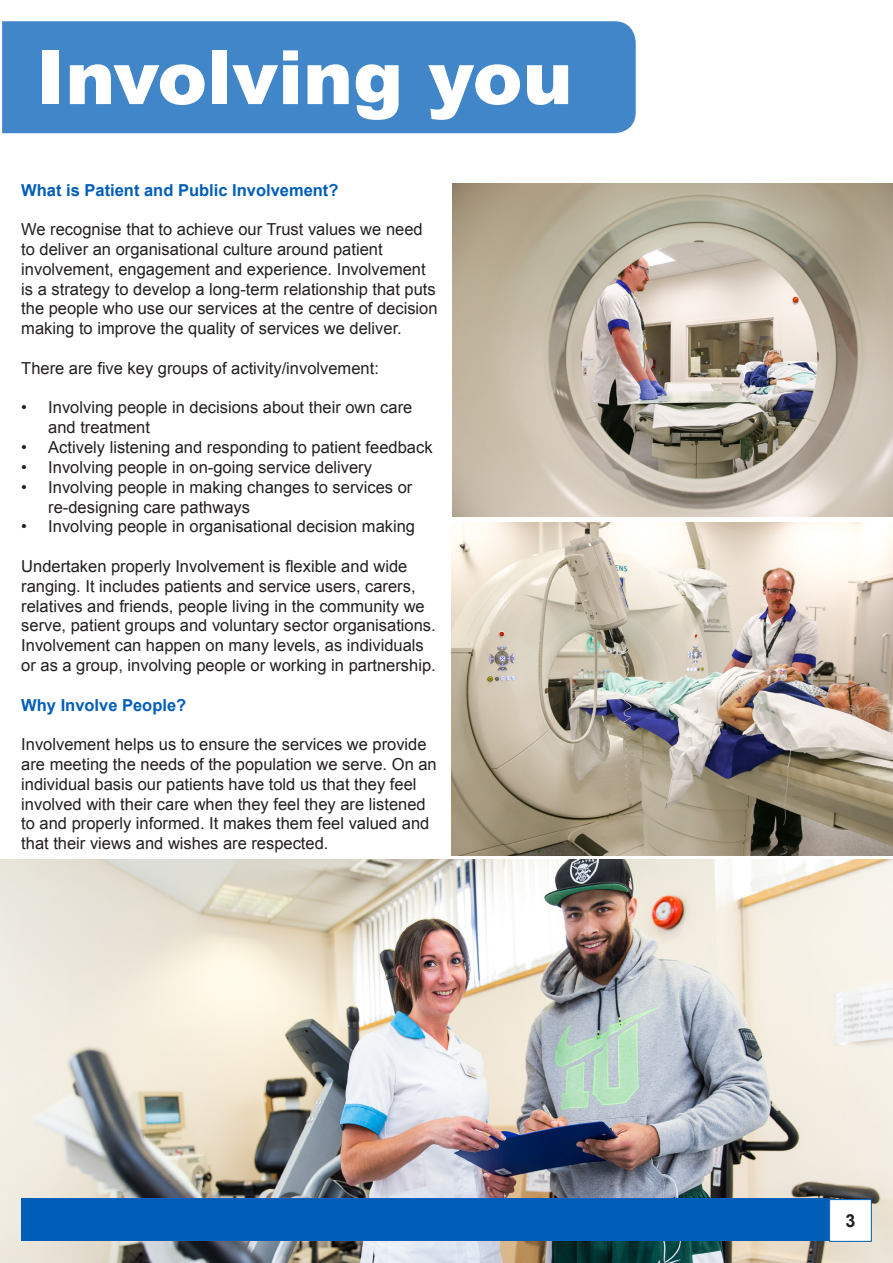
<style>
.page{position:relative;width:893px;height:1263px;background:#fff}
.page>*{position:absolute;margin:0;border:0;box-sizing:border-box;transform-origin:0 0}
.t1{font:900 75px "Arial";color:#fff}
.t2{font:700 18px "Arial";color:#231f20}
.t3{font:16.5px/19.8px "Arial";color:#231f20}
.t4{font:700 16.5px "Arial";color:#005eb8}
</style>
<div class="page">
<div style="left:2px;top:21px;width:634px;height:112px;background:#4086c9"></div>
<img style="left:453px;top:184px;width:440px;height:332px">
<img style="left:0;top:860px;width:893px;height:403px">
<img style="left:452px;top:523px;width:441px;height:332px">
<div style="left:21px;top:1198px;width:808px;height:43px;background:#005eb8"></div>
<div style="left:830px;top:1199px;width:41px;height:42px;background:#fff"></div>
<div style="left:829px;top:1199px;width:43px;height:43px;border:1px solid #005eb8"></div>
<p class="t1" style="left:36px;top:23px;width:538px">Involving you</p>
<p class="t4" style="left:21px;top:179px;width:319px">What is Patient and Public Involvement?</p>
<p class="t3" style="left:21px;top:220px;width:418px">We recognise that to achieve our Trust values we need to deliver an organisational culture around patient involvement, engagement and experience. Involvement is a strategy to develop a long-term relationship that puts the people who use our services at the centre of decision making to improve the quality of services we deliver.</p>
<p class="t3" style="left:21px;top:358px;width:359px">There are five key groups of activity/involvement:</p>
<p class="t3" style="left:48px;top:398px;width:366px;text-indent:-27px">• Involving people in decisions about their own care and treatment</p>
<p class="t3" style="left:21px;top:438px;width:413px">• Actively listening and responding to patient feedback</p>
<p class="t3" style="left:21px;top:457px;width:352px">• Involving people in on-going service delivery</p>
<p class="t3" style="left:48px;top:477px;width:366px;text-indent:-27px">• Involving people in making changes to services or re-designing care pathways</p>
<p class="t3" style="left:21px;top:517px;width:395px">• Involving people in organisational decision making</p>
<p class="t3" style="left:21px;top:556px;width:416px">Undertaken properly Involvement is flexible and wide ranging. It includes patients and service users, carers, relatives and friends, people living in the community we serve, patient groups and voluntary sector organisations.<br>Involvement can happen on many levels, as individuals or as a group, involving people or working in partnership.</p>
<p class="t4" style="left:21px;top:694px;width:167px">Why Involve People?</p>
<p class="t3" style="left:21px;top:735px;width:417px">Involvement helps us to ensure the services we provide are meeting the needs of the population we serve. On an individual basis our patients have told us that they feel involved with their care when they feel they are listened to and properly informed. It makes them feel valued and that their views and wishes are respected.</p>
<p class="t2" style="left:845px;top:1209px;width:12px">3</p>
</div>
